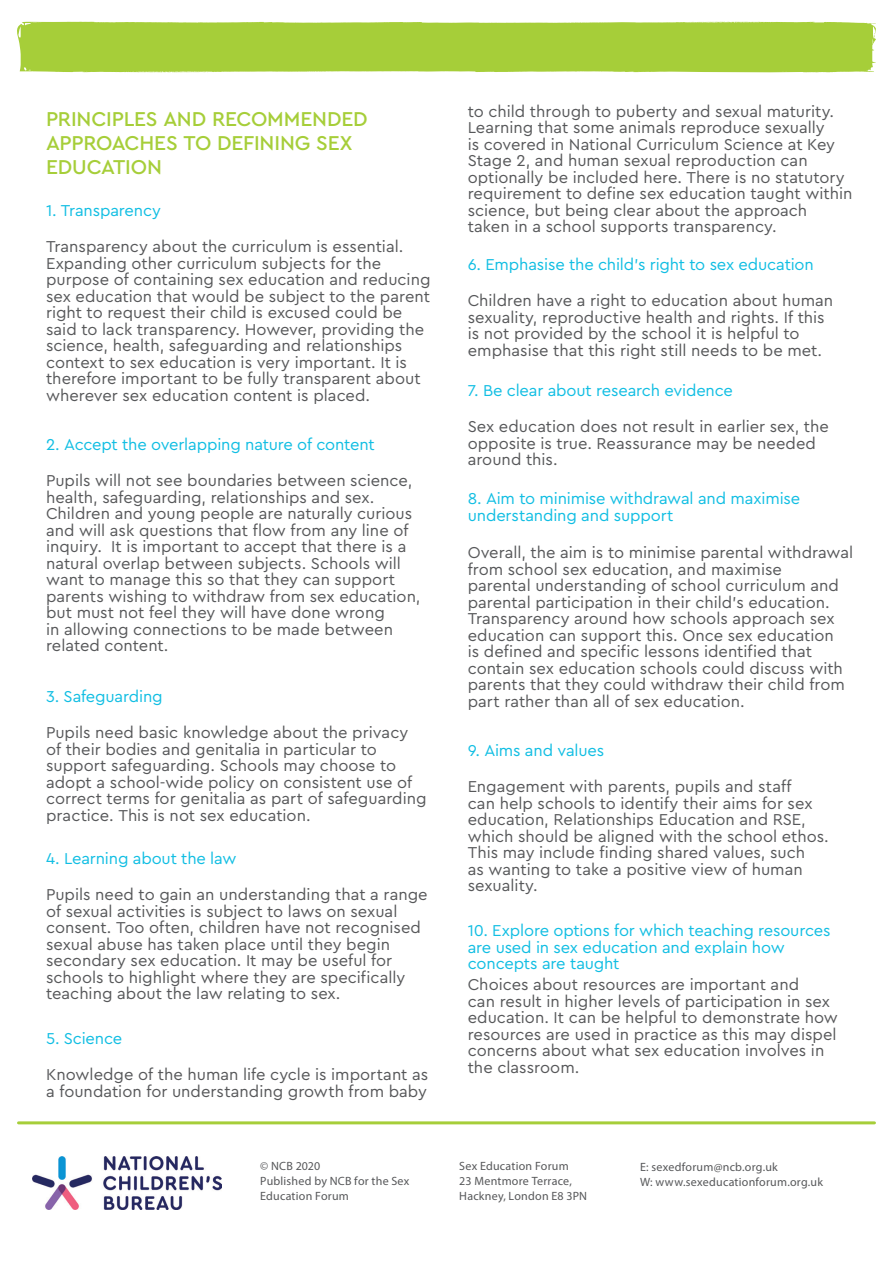
<style>
.page{position:relative;width:893px;height:1263px;background:#fff}
.page>*{position:absolute;margin:0;border:0;box-sizing:border-box;transform-origin:0 0}
.H3_special_subheadin{font:500 21px/24px "Cera Pro";letter-spacing:-.01em;color:#a6ce39}
.H3_special_subheadin-2{font:16.5px/16.5px "Cera Pro";color:#57585a}
.H3_special_subheadin-3{font:16.5px/16.5px "Cera Pro";letter-spacing:-.01em;color:#11bee3}
.t1{font:12px/15px "Myriad Pro";letter-spacing:.02em;color:#57585a}
</style>
<div class="page">
<svg style="left:17px;top:21px;width:859px;height:52px;background:#abd044"></svg>
<hr style="left:19px;top:1121px;width:855px;height:3px;background:#a6ce39">
<img style="left:33px;top:1156px;width:188px;height:53px">
<p class="H3_special_subheadin" style="left:46px;top:106px;width:323px">PRINCIPLES AND RECOMMENDED<br>APPROACHES TO DEFINING SEX<br>EDUCATION</p>
<p class="H3_special_subheadin-3" style="left:46px;top:201px;width:116px">1. Transparency</p>
<p class="H3_special_subheadin-2" style="left:46px;top:237px;width:386px">Transparency about the curriculum is essential.<br>Expanding other curriculum subjects for the purpose of containing sex education and reducing sex education that would be subject to the parent right to request their child is excused could be said to lack transparency. However, providing the science, health, safeguarding and relationships context to sex education is very important. It is therefore important to be fully transparent about wherever sex education content is placed.</p>
<p class="H3_special_subheadin-3" style="left:46px;top:435px;width:330px">2. Accept the overlapping nature of content</p>
<p class="H3_special_subheadin-2" style="left:46px;top:471px;width:376px">Pupils will not see boundaries between science, health, safeguarding, relationships and sex.<br>Children and young people are naturally curious and will ask questions that flow from any line of inquiry. It is important to accept that there is a natural overlap between subjects. Schools will want to manage this so that they can support parents wishing to withdraw from sex education, but must not feel they will have done wrong<br>in allowing connections to be made between related content.</p>
<p class="H3_special_subheadin-3" style="left:46px;top:687px;width:118px">3. Safeguarding</p>
<p class="H3_special_subheadin-2" style="left:46px;top:723px;width:382px">Pupils need basic knowledge about the privacy of their bodies and genitalia in particular to support safeguarding. Schools may choose to adopt a school-wide policy on consistent use of correct terms for genitalia as part of safeguarding practice. This is not sex education.</p>
<p class="H3_special_subheadin-3" style="left:46px;top:849px;width:192px">4. Learning about the law</p>
<p class="H3_special_subheadin-2" style="left:46px;top:885px;width:383px">Pupils need to gain an understanding that a range of sexual activities is subject to laws on sexual consent. Too often, children have not recognised sexual abuse has taken place until they begin secondary sex education. It may be useful for schools to highlight where they are specifically teaching about the law relating to sex.</p>
<p class="H3_special_subheadin-3" style="left:46px;top:1029px;width:78px">5. Science</p>
<p class="H3_special_subheadin-2" style="left:46px;top:1065px;width:384px">Knowledge of the human life cycle is important as a foundation for understanding growth from baby</p>
<p class="H3_special_subheadin-2" style="left:468px;top:102px;width:386px">to child through to puberty and sexual maturity.<br>Learning that some animals reproduce sexually<br>is covered in National Curriculum Science at Key Stage 2, and human sexual reproduction can optionally be included here. There is no statutory requirement to define sex education taught within science, but being clear about the approach taken in a school supports transparency.</p>
<p class="H3_special_subheadin-3" style="left:468px;top:255px;width:348px">6. Emphasise the child’s right to sex education</p>
<p class="H3_special_subheadin-2" style="left:468px;top:291px;width:367px">Children have a right to education about human sexuality, reproductive health and rights. If this is not provided by the school it is helpful to emphasise that this right still needs to be met.</p>
<p class="H3_special_subheadin-3" style="left:468px;top:381px;width:267px">7. Be clear about research evidence</p>
<p class="H3_special_subheadin-2" style="left:468px;top:417px;width:363px">Sex education does not result in earlier sex, the opposite is true. Reassurance may be needed around this.</p>
<p class="H3_special_subheadin-3" style="left:468px;top:489px;width:334px">8. Aim to minimise withdrawal and maximise understanding and support</p>
<p class="H3_special_subheadin-2" style="left:468px;top:543px;width:387px">Overall, the aim is to minimise parental withdrawal from school sex education, and maximise<br>parental understanding of school curriculum and parental participation in their child’s education.<br>Transparency around how schools approach sex education can support this. Once sex education<br>is defined and specific lessons identified that contain sex education schools could discuss with parents that they could withdraw their child from part rather than all of sex education.</p>
<p class="H3_special_subheadin-3" style="left:468px;top:741px;width:138px">9. Aims and values</p>
<p class="H3_special_subheadin-2" style="left:468px;top:777px;width:363px">Engagement with parents, pupils and staff<br>can help schools to identify their aims for sex education, Relationships Education and RSE, which should be aligned with the school ethos.<br>This may include finding shared values, such<br>as wanting to take a positive view of human sexuality.</p>
<p class="H3_special_subheadin-3" style="left:468px;top:921px;width:364px">10. Explore options for which teaching resources are used in sex education and explain how concepts are taught</p>
<p class="H3_special_subheadin-2" style="left:468px;top:975px;width:372px">Choices about resources are important and<br>can result in higher levels of participation in sex education. It can be helpful to demonstrate how resources are used in practice as this may dispel concerns about what sex education involves in the classroom.</p>
<p class="t1" style="left:260px;top:1158px;width:151px">© NCB 2020<br>Published by NCB for the Sex<br>Education Forum</p>
<p class="t1" style="left:459px;top:1158px;width:129px">Sex Education Forum<br>23 Mentmore Terrace,<br>Hackney, London E8 3PN</p>
<p class="t1" style="left:640px;top:1159px;width:184px">E: sexedforum@ncb.org.uk<br>W: www.sexeducationforum.org.uk</p>
</div>
